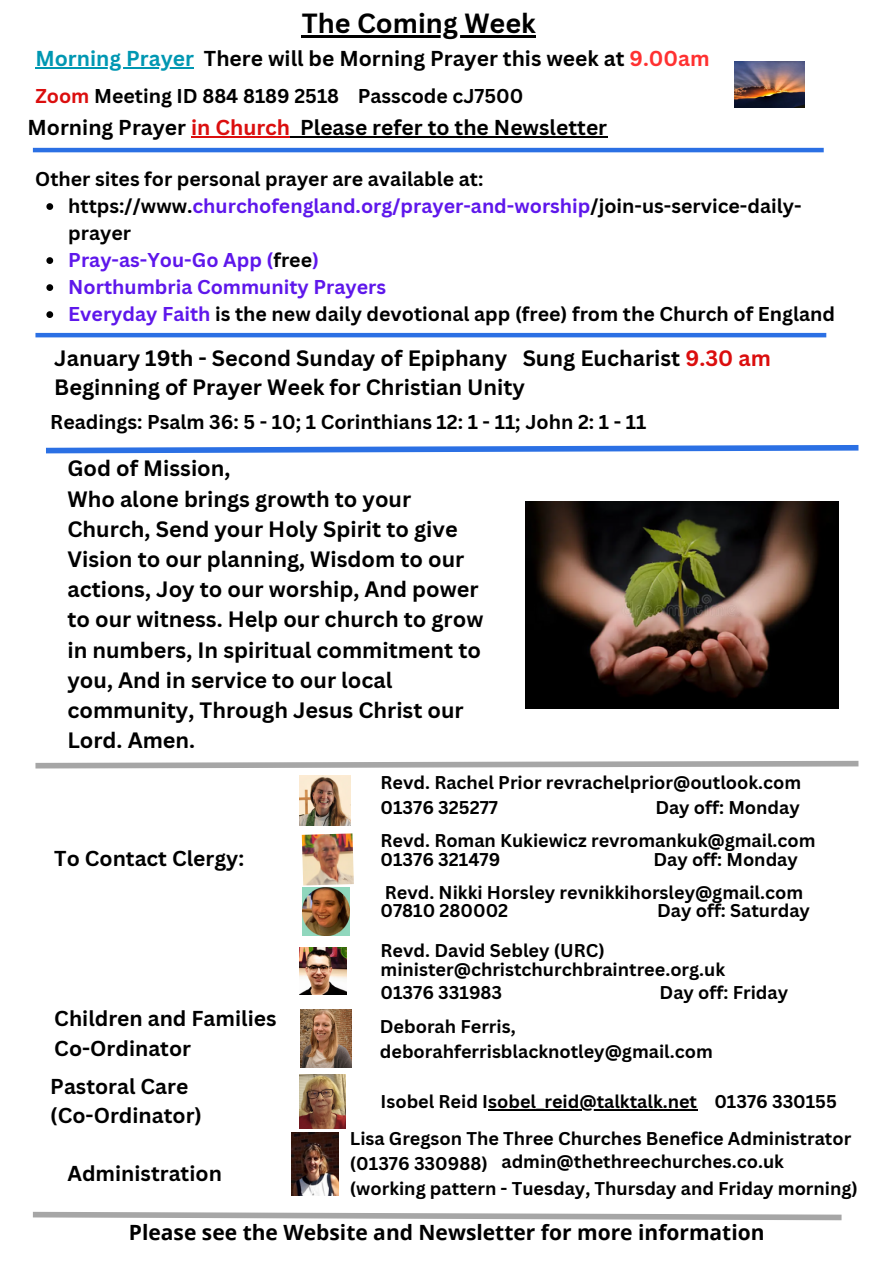
<style>
.page{position:relative;width:894px;height:1264px;background:#fff}
.page>*{position:absolute;margin:0;border:0;box-sizing:border-box;transform-origin:0 0}
.t1{font:700 27px "Canva Sans";color:#000}
.t2{font:700 21.6px/30.2px "Canva Sans";color:#000}
.t3{font:700 21px/29.2px "Canva Sans";color:#000}
.t4{font:700 21px "Open Sans";color:#000}
.t5{font:700 19.5px/27px "Canva Sans";color:#000}
.t6{font:700 19.5px "Canva Sans";color:#5e17eb}
.t7{font:700 18px/19.2px "Canva Sans";color:#000}
.s1{color:#0097b2}
.s2{color:#ff3131}
.s3{color:#db0e0e}
.s4{color:#5e17eb}
.s5{color:#000}
</style>
<div class="page">
<hr style="left:33px;top:148px;width:790px;height:4px;background:#2b70e4">
<svg style="left:46px;top:445px;width:813px;height:9px"></svg>
<svg style="left:32px;top:1211px;width:810px;height:10px"></svg>
<img style="left:299px;top:775px;width:51px;height:51px">
<img style="left:299px;top:947px;width:48px;height:47px">
<img style="left:302px;top:833px;width:52px;height:52px">
<img style="left:302px;top:887px;width:47px;height:48px">
<svg style="left:35px;top:760px;width:824px;height:9px"></svg>
<img style="left:291px;top:1132px;width:47px;height:63px">
<img style="left:301px;top:1009px;width:50px;height:58px">
<hr style="left:35px;top:333px;width:791px;height:4px;background:#2b70e4">
<img style="left:734px;top:61px;width:69px;height:47px">
<img style="left:525px;top:501px;width:313px;height:207px">
<img style="left:299px;top:1074px;width:47px;height:54px">
<hr style="left:35px;top:67px;width:159px;height:2px;background:#0097b2">
<svg style="left:46px;top:203px;width:7px;height:7px"></svg>
<svg style="left:46px;top:257px;width:7px;height:7px"></svg>
<svg style="left:46px;top:284px;width:7px;height:7px"></svg>
<svg style="left:46px;top:311px;width:7px;height:7px"></svg>
<hr style="left:302px;top:35px;width:233px;height:2px;background:#000">
<hr style="left:191px;top:136px;width:99px;height:2px;background:#db0e0e">
<svg style="left:290px;top:136px;width:10px;height:2px"></svg>
<hr style="left:300px;top:136px;width:307px;height:2px;background:#000">
<hr style="left:488px;top:1109px;width:209px;height:1px;background:#000">
<p class="t1" style="left:302px;top:4px;width:235px">The Coming Week</p>
<h2 class="t3" style="left:35px;top:44px;width:675px"><span class="s1">Morning Prayer</span> There will be Morning Prayer this week at <span class="s2">9.00am</span></h2>
<h1 class="t5" style="left:35px;top:82px;width:489px"><span class="s3">Zoom</span> Meeting ID 884 8189 2518 Passcode cJ7500</h1>
<p class="t3" style="left:28px;top:113px;width:581px">Morning Prayer <span class="s3">in Church</span> Please refer to the Newsletter</p>
<p class="t5" style="left:35px;top:165px;width:449px">Other sites for personal prayer are available at:</p>
<p class="t5" style="left:68px;top:192px;width:734px">https://www.<span class="s4">churchofengland.org/prayer-and-worship</span>/join-us-service-daily&shy;prayer</p>
<p class="t6" style="left:68px;top:246px;width:252px">Pray-as-You-Go App (<span class="s5">free</span>)</p>
<p class="t6" style="left:68px;top:273px;width:319px">Northumbria Community Prayers</p>
<p class="t5" style="left:68px;top:300px;width:768px"><span class="s4">Everyday Faith</span> is the new daily devotional app (free) from the Church of England</p>
<p class="t2" style="left:54px;top:342px;width:718px;line-height:29.2px">January 19th - Second Sunday of Epiphany Sung Eucharist <span class="s3">9.30 am<br></span>Beginning of Prayer Week for Christian Unity</p>
<h2 class="t5" style="left:50px;top:408px;width:597px">Readings: Psalm 36: 5 - 10; 1 Corinthians 12: 1 - 11; John 2: 1 - 11</h2>
<p class="t2" style="left:67px;top:453px;width:417px">God of Mission,<br>Who alone brings growth to your<br>Church, Send your Holy Spirit to give<br>Vision to our planning, Wisdom to our actions, Joy to our worship, And power to our witness. Help our church to grow in numbers, In spiritual commitment to you, And in service to our local community, Through Jesus Christ our<br>Lord. Amen.</p>
<p class="t3" style="left:54px;top:843px;width:191px">To Contact Clergy:</p>
<h2 class="t3" style="left:54px;top:1003px;width:224px">Children and Families<br>Co-Ordinator</h2>
<p class="t3" style="left:50px;top:1071px;width:153px">Pastoral Care (Co-Ordinator)</p>
<p class="t3" style="left:67px;top:1158px;width:156px">Administration</p>
<p class="t7" style="left:380px;top:772px;width:422px">Revd. Rachel Prior revrachelprior@outlook.com</p>
<h2 class="t7" style="left:380px;top:797px;width:119px">01376 325277</h2>
<h2 class="t7" style="left:655px;top:797px;width:146px">Day off: Monday</h2>
<h2 class="t7" style="left:380px;top:830px;width:436px">Revd. Roman Kukiewicz revromankuk@gmail.com</h2>
<p class="t7" style="left:380px;top:849px;width:121px">01376 321479</p>
<p class="t7" style="left:653px;top:849px;width:146px">Day off: Monday</p>
<h2 class="t7" style="left:385px;top:882px;width:419px">Revd. Nikki Horsley revnikkihorsley@gmail.com</h2>
<p class="t7" style="left:380px;top:900px;width:129px">07810 280002</p>
<p class="t7" style="left:657px;top:900px;width:154px">Day off: Saturday</p>
<p class="t7" style="left:380px;top:940px;width:346px">Revd. David Sebley (URC) minister@christchurchbraintree.org.uk</p>
<p class="t7" style="left:380px;top:982px;width:123px">01376 331983</p>
<p class="t7" style="left:659px;top:982px;width:130px">Day off: Friday</p>
<p class="t7" style="left:380px;top:1013px;width:334px;line-height:24.8px">Deborah Ferris, deborahferrisblacknotley@gmail.com</p>
<p class="t7" style="left:380px;top:1091px;width:458px">Isobel Reid Isobel_reid@talktalk.net 01376 330155</p>
<h2 class="t7" style="left:350px;top:1128px;width:502px">Lisa Gregson The Three Churches Benefice Administrator</h2>
<h2 class="t7" style="left:350px;top:1153px;width:139px">(01376 330988)</h2>
<p class="t7" style="left:350px;top:1178px;width:509px">(working pattern - Tuesday, Thursday and Friday morning)</p>
<h2 class="t7" style="left:501px;top:1151px;width:284px">admin@thethreechurches.co.uk</h2>
<p class="t4" style="left:129px;top:1217px;width:637px">Please see the Website and Newsletter for more information</p>
</div>
